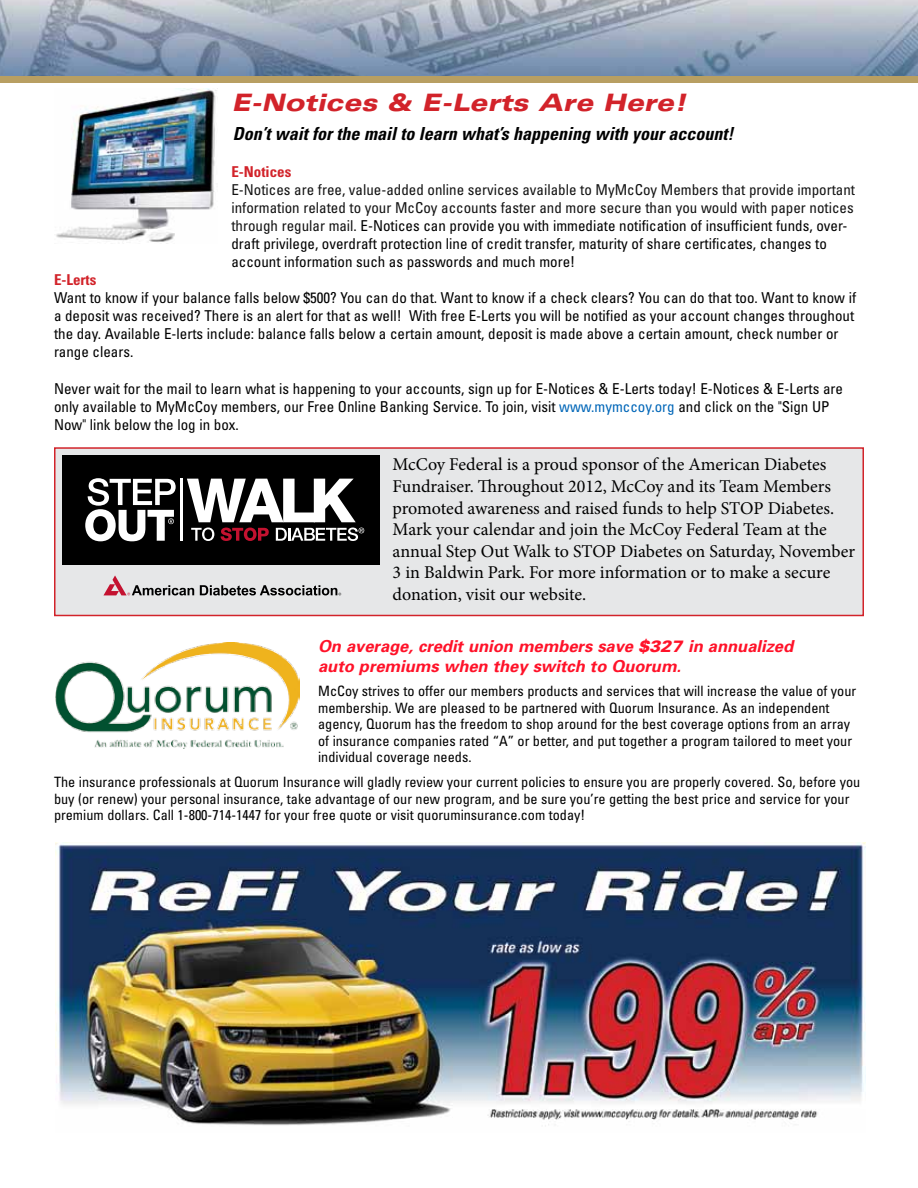
<style>
.page{position:relative;width:918px;height:1188px;background:#fff}
.page>*{position:absolute;margin:0;border:0;box-sizing:border-box;transform-origin:0 0}
.t1{font:italic 900 expanded 24px "Univers";color:#d2232a}
.t2{font:18px/21.6px "Minion Pro";letter-spacing:-.005em;color:#000}
.t3{font:italic 700 condensed 18px "Univers";color:#000}
.t4{font:italic 700 16.5px/19.8px "Univers";color:#ff1229}
.t5{font:condensed 15px/18px "Univers";color:#000}
.t6{font:700 condensed 15px "Univers";color:#d2232a}
.t7{font:condensed 14.25px/16.5px "Univers";color:#000}
.s1{color:#131313}
.s2{color:#0066b8}
.s3{font-weight:900}
</style>
<div class="page">
<img style="left:0;top:0;width:918px;height:83px">
<div style="left:54px;top:447px;width:810px;height:169px;background:#e6e7e8;border:2px solid #d2232a"></div>
<img style="left:56px;top:89px;width:161px;height:155px">
<div style="left:62px;top:455px;width:317px;height:110px;background:#000"></div>
<hr style="left:180px;top:478px;width:2px;height:63px;background:#fff">
<svg style="left:103px;top:575px;width:91px;height:20px"></svg>
<svg style="left:200px;top:585px;width:141px;height:10px"></svg>
<svg style="left:191px;top:528px;width:23px;height:13px"></svg>
<svg style="left:221px;top:528px;width:48px;height:13px"></svg>
<svg style="left:187px;top:479px;width:169px;height:43px"></svg>
<svg style="left:85px;top:478px;width:91px;height:63px"></svg>
<svg style="left:276px;top:528px;width:88px;height:13px"></svg>
<img style="left:55px;top:643px;width:244px;height:105px">
<img style="left:55px;top:843px;width:810px;height:283px">
<h1 class="t1" style="left:231px;top:89px;width:457px">E-Notices &amp; E-Lerts Are Here!</h1>
<p class="t3" style="left:233px;top:123px;width:502px">Don’t wait for the mail to learn what’s happening with your account!</p>
<p class="t6" style="left:231px;top:162px;width:61px">E-Notices</p>
<p class="t5" style="left:231px;top:180px;width:625px"><span class="s1">E-Notices are free, value-added online services available to MyMcCoy Members that provide important information related to your McCoy accounts faster and more secure than you would with paper notices through regular mail.</span> E-Notices can provide you with immediate notification of insufficient funds, over&shy;draft privilege, overdraft protection line of credit transfer, maturity of share certificates, changes to account information such as passwords and much more!</p>
<p class="t6" style="left:54px;top:270px;width:44px">E-Lerts</p>
<p class="t5" style="left:54px;top:288px;width:804px">Want to know if your balance falls below $500? You can do that. Want to know if a check clears? You can do that too. Want to know if a deposit was received? There is an alert for that as well! With free E-Lerts you will be notified as your account changes throughout the day. Available E-lerts include: balance falls below a certain amount, deposit is made above a certain amount, check number or range clears.</p>
<p class="t5" style="left:54px;top:379px;width:791px">Never wait for the mail to learn what is happening to your accounts, sign up for E-Notices &amp; E-Lerts today! E-Notices &amp; E-Lerts are only available to MyMcCoy members, our Free Online Banking Service. To join, visit <span class="s2">www.mymccoy.org</span> and click on the "Sign UP<br>Now" link below the log in box.</p>
<p class="t2" style="left:393px;top:454px;width:464px">McCoy Federal is a proud sponsor of the American Diabetes Fundraiser. Throughout 2012, McCoy and its Team Members promoted awareness and raised funds to help STOP Diabetes.<br>Mark your calendar and join the McCoy Federal Team at the annual Step Out Walk to STOP Diabetes on Saturday, November 3 in Baldwin Park. For more information or to make a secure donation, visit our website.</p>
<p class="t4" style="left:318px;top:635px;width:477px">On average, credit union members save <span class="s3">$327</span> in annualized auto premiums when they switch to Quorum.</p>
<p class="t7" style="left:318px;top:682px;width:540px">McCoy strives to offer our members products and services that will increase the value of your membership. We are pleased to be partnered with Quorum Insurance. As an independent agency, Quorum has the freedom to shop around for the best coverage options from an array of insurance companies rated “A” or better, and put together a program tailored to meet your individual coverage needs.</p>
<p class="t7" style="left:54px;top:774px;width:808px">The insurance professionals at Quorum Insurance will gladly review your current policies to ensure you are properly covered. So, before you buy (or renew) your personal insurance, take advantage of our new program, and be sure you’re getting the best price and service for your premium dollars. Call 1-800-714-1447 for your free quote or visit quoruminsurance.com today!</p>
</div>
